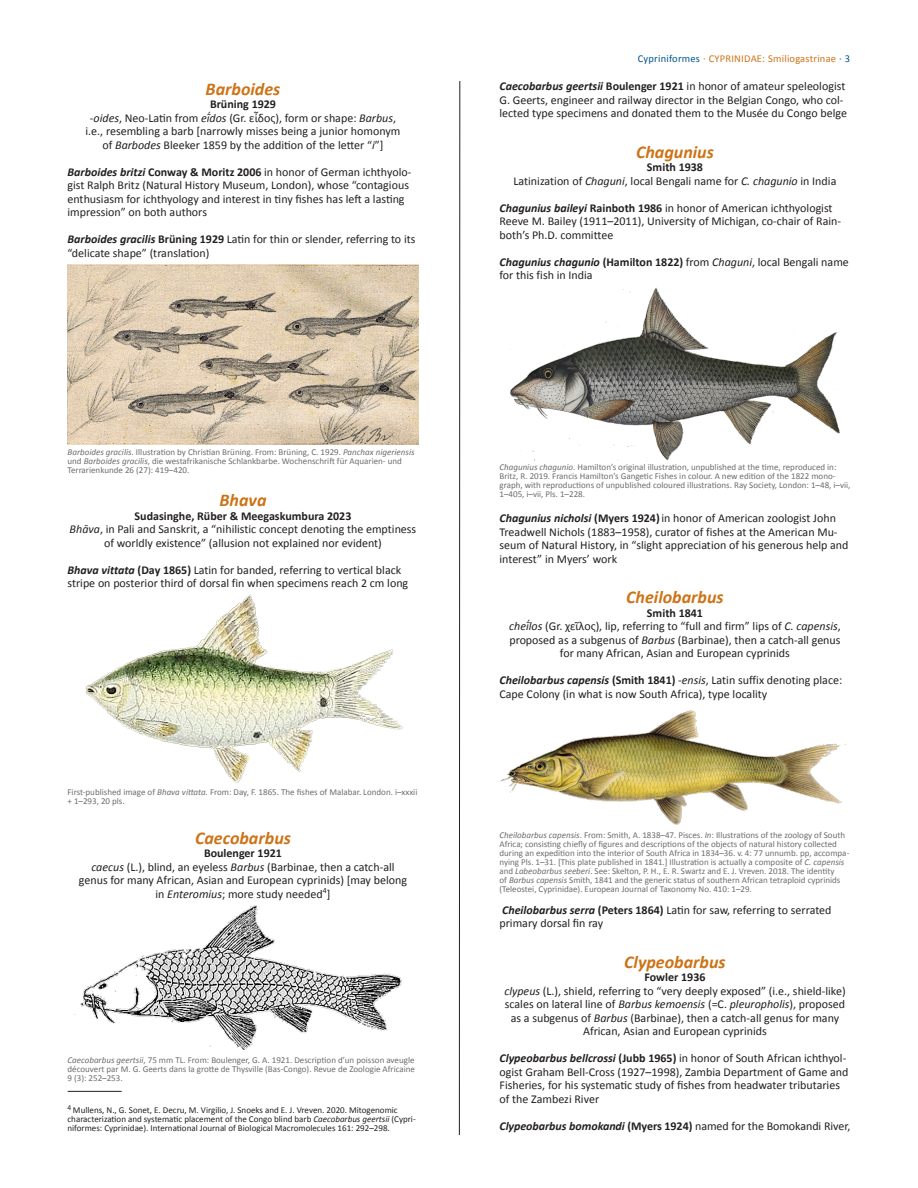
<style>
.page{position:relative;width:918px;height:1188px;background:#fff}
.page>*{position:absolute;margin:0;border:0;box-sizing:border-box;transform-origin:0 0}
.t1{font:italic 700 18px "Calibri";color:#cd7317}
.t2{font:12px/13.5px "Calibri";color:#231f20}
.t3{font:700 12px "Calibri";color:#231f20}
.t4{font:italic 12px "Calibri";color:#231f20}
.t5{font:10.5px "Calibri";letter-spacing:.02em;color:#cd7317}
.t6{font:9px/9px "Calibri";color:#6c6d70}
.t7{font:9px/9px "Calibri";color:#231f20}
.s1{font-weight:700}
.s2{font-style:italic}
.s3{font-weight:700;font-style:italic}
.s4{color:#00558f}
</style>
<div class="page">
<hr style="left:459px;top:81px;width:1px;height:1054px;background:#231f20">
<img style="left:68px;top:265px;width:350px;height:179px">
<img style="left:74px;top:905px;width:328px;height:145px">
<hr style="left:68px;top:1091px;width:54px;height:1px;background:#231f20">
<img style="left:500px;top:710px;width:346px;height:115px">
<img style="left:510px;top:287px;width:330px;height:174px">
<img style="left:86px;top:594px;width:317px;height:190px">
<h1 class="t1" style="left:206px;top:76px;width:76px">Barboides</h1>
<p class="t2" style="left:90px;top:97px;width:188px;text-indent:120px"><span class="s1">Brüning 1929 </span>-<span class="s2">oides</span>, Neo-Latin from <span class="s2">eīdos</span></p>
<p class="t2" style="left:211px;top:110px;width:186px"><span class="s2">́</span> (Gr. εἶδος), form or shape: <span class="s2">Barbus</span>,</p>
<p class="t2" style="left:86px;top:124px;width:316px">i.e., resembling a barb [narrowly misses being a junior homonym</p>
<p class="t2" style="left:102px;top:137px;width:283px">of <span class="s2">Barbodes</span> Bleeker 1859 by the addition of the letter “<span class="s2">i</span>”]</p>
<p class="t2" style="left:68px;top:164px;width:345px"><span class="s3">Barboides britzi</span> <span class="s1">Conway &amp; Moritz 2006</span> in honor of German ichthyolo&shy;gist Ralph Britz (Natural History Museum, London), whose “contagious enthusiasm for ichthyology and interest in tiny fishes has left a lasting impression” on both authors</p>
<p class="t2" style="left:68px;top:232px;width:349px"><span class="s3">Barboides gracilis</span> <span class="s1">Brüning 1929</span> Latin for thin or slender, referring to its “delicate shape” (translation)</p>
<p class="t6" style="left:68px;top:447px;width:349px"><span class="s2">Barboides gracilis</span>. Illustration by Christian Brüning. From: Brüning, C. 1929. <span class="s2">Panchax nigeriensis </span>und <span class="s2">Barboides gracilis</span>, die westafrikanische Schlankbarbe. Wochenschrift für Aquarien- und<br>Terrarienkunde 26 (27): 419‒420.</p>
<h1 class="t1" style="left:219px;top:488px;width:49px">Bhava</h1>
<p class="t2" style="left:70px;top:509px;width:348px;text-align:center"><span class="s1">Sudasinghe, Rüber &amp; Meegaskumbura 2023<br></span><span class="s2">Bhāva</span>, in Pali and Sanskrit, a “nihilistic concept denoting the emptiness of worldly existence” (allusion not explained nor evident)</p>
<p class="t2" style="left:68px;top:563px;width:342px"><span class="s3">Bhava vittata</span> <span class="s1">(Day 1865)</span> Latin for banded, referring to vertical black stripe on posterior third of dorsal fin when specimens reach 2 cm long</p>
<p class="t6" style="left:68px;top:787px;width:351px">First-published image of <span class="s2">Bhava vittata.</span> From: Day, F. 1865. The fishes of Malabar. London. i–xxxii + 1–293, 20 pls.</p>
<h1 class="t1" style="left:195px;top:825px;width:97px">Caecobarbus</h1>
<p class="t2" style="left:79px;top:846px;width:330px;text-align:center"><span class="s1">Boulenger 1921<br></span><span class="s2">caecus</span> (L.), blind, an eyeless <span class="s2">Barbus</span> (Barbinae, then a catch-all genus for many African, Asian and European cyprinids) [may belong in <span class="s2">Enteromius</span>; more study needed<sup>4</sup>]</p>
<p class="t6" style="left:68px;top:1055px;width:349px;text-align:justify"><span class="s2">Caecobarbus geertsii</span>, 75 mm TL. From: Boulenger, G. A. 1921. Description d’un poisson aveugle découvert par M. G. Geerts dans la grotte de Thysville (Bas-Congo). Revue de Zoologie Africaine 9 (3): 252–253.</p>
<p class="t7" style="left:68px;top:1105px;width:350px"><sup>4</sup> Mullens, N., G. Sonet, E. Decru, M. Virgilio, J. Snoeks and E. J. Vreven. 2020. Mitogenomic characterization and systematic placement of the Congo blind barb <span class="s2">Caecobarbus geertsii</span> (Cypri&shy;niformes: Cyprinidae). International Journal of Biological Macromolecules 161: 292–298.</p>
<p class="t5" style="left:638px;top:51px;width:214px"><span class="s4">Cypriniformes</span> · CYPRINIDAE: Smiliogastrinae <span class="s4">· 3</span></p>
<p class="t2" style="left:500px;top:79px;width:349px"><span class="s3">Caecobarbus geertsii</span> <span class="s1">Boulenger 1921</span> in honor of amateur speleologist<br>G. Geerts, engineer and railway director in the Belgian Congo, who col&shy;lected type specimens and donated them to the Musée du Congo belge</p>
<p class="t1" style="left:636px;top:139px;width:79px">Chagunius</p>
<p class="t3" style="left:647px;top:159px;width:58px">Smith 1938</p>
<p class="t2" style="left:514px;top:173px;width:324px">Latinization of <span class="s2">Chaguni</span>, local Bengali name for <span class="s2">C. chagunio</span> in India</p>
<p class="t2" style="left:500px;top:200px;width:343px"><span class="s3">Chagunius baileyi</span> <span class="s1">Rainboth 1986</span> in honor of American ichthyologist<br>Reeve M. Bailey (1911–2011), University of Michigan, co-chair of Rain&shy;both’s Ph.D. committee</p>
<p class="t2" style="left:500px;top:254px;width:351px"><span class="s3">Chagunius chagunio</span> <span class="s1">(Hamilton 1822)</span> from <span class="s2">Chaguni</span>, local Bengali name for this fish in India</p>
<p class="t6" style="left:500px;top:462px;width:352px"><span class="s2">Chagunius chagunio</span>. Hamilton’s original illustration, unpublished at the time, reproduced in:<br>Britz, R. 2019. Francis Hamilton’s Gangetic Fishes in colour. A new edition of the 1822 mono&shy;graph, with reproductions of unpublished coloured illustrations. Ray Society, London: 1–48, i–vii, 1–405, i–vii, Pls. 1–228.</p>
<p class="t2" style="left:500px;top:511px;width:350px"><span class="s3">Chagunius nicholsi</span> <span class="s1">(Myers 1924)</span>in honor of American zoologist John Treadwell Nichols (1883–1958), curator of fishes at the American Mu&shy;seum of Natural History, in “slight appreciation of his generous help and interest” in Myers’ work</p>
<p class="t1" style="left:626px;top:584px;width:99px">Cheilobarbus</p>
<p class="t3" style="left:647px;top:604px;width:58px">Smith 1841</p>
<p class="t4" style="left:509px;top:618px;width:35px">cheīlos</p>
<p class="t2" style="left:509px;top:619px;width:333px;text-align:right"><span class="s2">́</span> (Gr. χεῖλος), lip, referring to “full and firm” lips of <span class="s2">C. capensis</span>, proposed as a subgenus of <span class="s2">Barbus</span> (Barbinae), then a catch-all genus</p>
<p class="t2" style="left:560px;top:646px;width:232px">for many African, Asian and European cyprinids</p>
<p class="t2" style="left:500px;top:673px;width:344px"><span class="s3">Cheilobarbus capensis</span> <span class="s1">(Smith 1841)</span> -<span class="s2">ensis</span>, Latin suffix denoting place:<br>Cape Colony (in what is now South Africa), type locality</p>
<p class="t6" style="left:500px;top:830px;width:351px"><span class="s2">Cheilobarbus capensis</span>. From: Smith, A. 1838–47. Pisces. <span class="s2">In</span>: Illustrations of the zoology of South Africa; consisting chiefly of figures and descriptions of the objects of natural history collected during an expedition into the interior of South Africa in 1834–36. v. 4: 77 unnumb. pp, accompa&shy;nying Pls. 1–31. [This plate published in 1841.] Illustration is actually a composite of <span class="s2">C. capensis </span>and <span class="s2">Labeobarbus seeberi</span>. See: Skelton, P. H., E. R. Swartz and E. J. Vreven. 2018. The identity<br>of <span class="s2">Barbus capensis</span> Smith, 1841 and the generic status of southern African tetraploid cyprinids (Teleostei, Cyprinidae). European Journal of Taxonomy No. 410: 1–29.</p>
<p class="t2" style="left:500px;top:902px;width:334px"><span class="s3">Cheilobarbus serra</span> <span class="s1">(Peters 1864)</span> Latin for saw, referring to serrated primary dorsal fin ray</p>
<p class="t1" style="left:624px;top:949px;width:103px">Clypeobarbus</p>
<p class="t3" style="left:644px;top:969px;width:63px">Fowler 1936</p>
<p class="t2" style="left:504px;top:983px;width:343px;text-align:center"><span class="s2">clypeus</span> (L.), shield, referring to “very deeply exposed” (i.e., shield-like) scales on lateral line of <span class="s2">Barbus kemoensis</span> (=C. <span class="s2">pleuropholis</span>), proposed as a subgenus of <span class="s2">Barbus</span> (Barbinae), then a catch-all genus for many African, Asian and European cyprinids</p>
<p class="t2" style="left:500px;top:1051px;width:350px"><span class="s3">Clypeobarbus bellcrossi</span> <span class="s1">(Jubb 1965)</span> in honor of South African ichthyol&shy;ogist Graham Bell-Cross (1927–1998), Zambia Department of Game and Fisheries, for his systematic study of fishes from headwater tributaries of the Zambezi River</p>
<p class="t2" style="left:500px;top:1118px;width:352px"><span class="s3">Clypeobarbus bomokandi</span> <span class="s1">(Myers 1924)</span> named for the Bomokandi River,</p>
</div>
